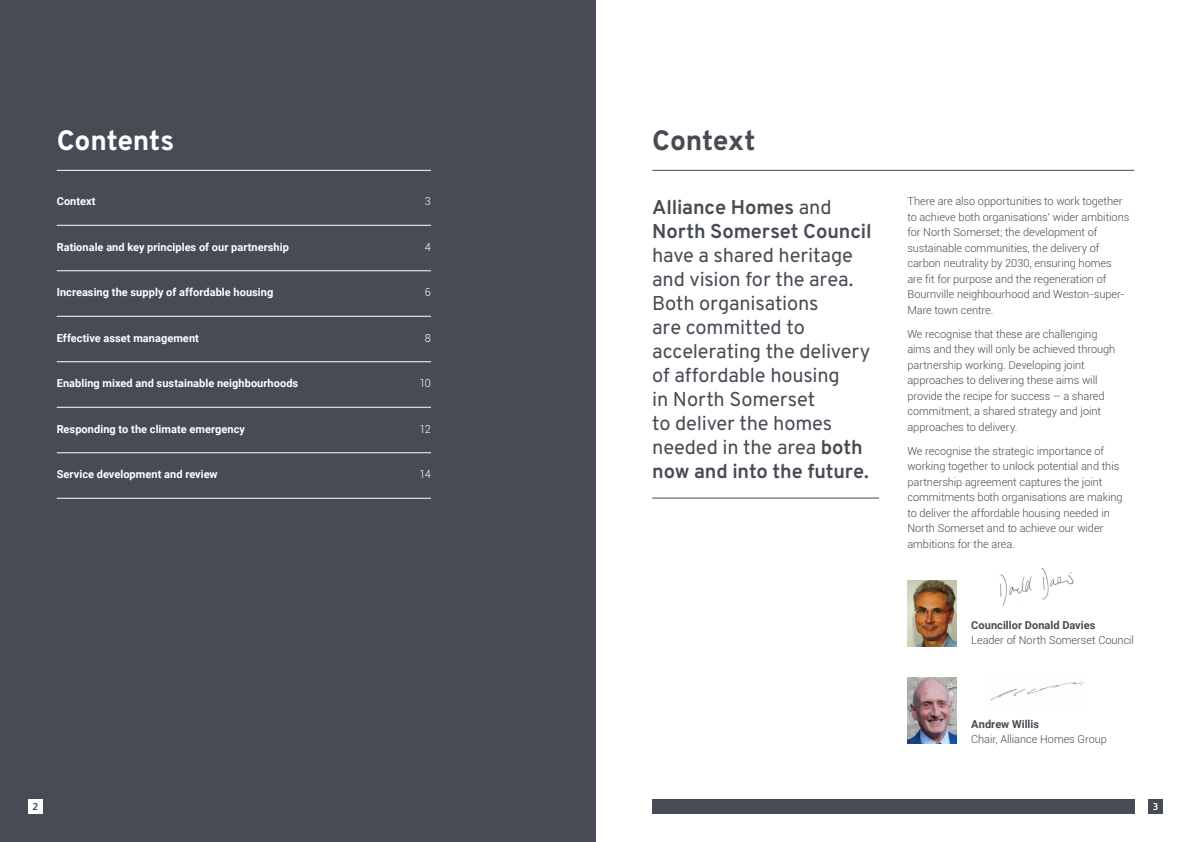
<style>
.page{position:relative;width:1191px;height:842px;background:#fff}
.page>*{position:absolute;margin:0;border:0;box-sizing:border-box;transform-origin:0 0}
.t1{font:800 28px "Overpass";letter-spacing:-.005em;color:#fff}
.t2{font:800 28px "Overpass";letter-spacing:-.005em;color:#464b54}
.t3{font:20px/24px "Overpass";letter-spacing:-.005em;color:#464b54}
.t4{font:300 11px/15.5px "Roboto";letter-spacing:-.005em;color:#464b54}
.t5{font:700 11px "Roboto";letter-spacing:.005em;color:#fff}
.t6{font:300 11px "Roboto";color:#fff}
.t7{font:700 10px "FS Albert";color:#464b54}
.t8{font:700 10px "FS Albert";color:#fff}
.s1{font-weight:700}
</style>
<div class="page">
<div style="left:0;top:0;width:595px;height:842px;background:#464b54"></div>
<hr style="left:57px;top:170px;width:374px;height:1px;background:#fff">
<hr style="left:57px;top:225px;width:374px;height:1px;background:#fff">
<hr style="left:57px;top:270px;width:374px;height:1px;background:#fff">
<hr style="left:57px;top:316px;width:374px;height:1px;background:#fff">
<hr style="left:57px;top:361px;width:374px;height:1px;background:#fff">
<hr style="left:57px;top:407px;width:374px;height:1px;background:#fff">
<hr style="left:57px;top:452px;width:374px;height:1px;background:#fff">
<hr style="left:57px;top:498px;width:374px;height:1px;background:#fff">
<hr style="left:652px;top:170px;width:482px;height:1px;background:#464b54">
<hr style="left:652px;top:498px;width:227px;height:1px;background:#464b54">
<div style="left:28px;top:799px;width:15px;height:15px;background:#fff"></div>
<div style="left:1148px;top:799px;width:14px;height:15px;background:#464b54"></div>
<img style="left:907px;top:580px;width:49px;height:66px">
<img style="left:907px;top:677px;width:49px;height:67px">
<div style="left:652px;top:799px;width:482px;height:15px;background:#464b54"></div>
<img style="left:999px;top:568px;width:75px;height:38px">
<img style="left:990px;top:682px;width:95px;height:19px">
<p class="t1" style="left:57px;top:123px;width:119px">Contents</p>
<p class="t5" style="left:57px;top:194px;width:40px">Context</p>
<p class="t6" style="left:425px;top:194px;width:8px">3</p>
<p class="t5" style="left:57px;top:239px;width:234px">Rationale and key principles of our partnership</p>
<p class="t6" style="left:425px;top:239px;width:8px">4</p>
<p class="t5" style="left:57px;top:285px;width:218px">Increasing the supply of affordable housing</p>
<p class="t6" style="left:425px;top:285px;width:8px">6</p>
<p class="t5" style="left:57px;top:330px;width:144px">Effective asset management</p>
<p class="t6" style="left:425px;top:330px;width:8px">8</p>
<p class="t5" style="left:57px;top:376px;width:243px">Enabling mixed and sustainable neighbourhoods</p>
<p class="t6" style="left:419px;top:376px;width:13px">10</p>
<p class="t5" style="left:57px;top:421px;width:190px">Responding to the climate emergency</p>
<p class="t6" style="left:419px;top:421px;width:13px">12</p>
<p class="t5" style="left:57px;top:466px;width:162px">Service development and review</p>
<p class="t6" style="left:419px;top:467px;width:13px">14</p>
<p class="t2" style="left:652px;top:123px;width:105px">Context</p>
<p class="t3" style="left:652px;top:195px;width:221px"><span class="s1">Alliance Homes</span> and<br><span class="s1">North Somerset Council </span>have a shared heritage and vision for the area.<br>Both organisations<br>are committed to accelerating the delivery of affordable housing<br>in North Somerset<br>to deliver the homes needed in the area <span class="s1">both now and into the future.</span></p>
<p class="t4" style="left:907px;top:193px;width:223px">There are also opportunities to work together to achieve both organisations’ wider ambitions for North Somerset; the development of sustainable communities, the delivery of carbon neutrality by 2030, ensuring homes are fit for purpose and the regeneration of Bournville neighbourhood and Weston-super-Mare town centre.</p>
<p class="t4" style="left:907px;top:326px;width:209px">We recognise that these are challenging aims and they will only be achieved through partnership working. Developing joint approaches to delivering these aims will provide the recipe for success – a shared commitment, a shared strategy and joint approaches to delivery.</p>
<p class="t4" style="left:907px;top:443px;width:217px">We recognise the strategic importance of working together to unlock potential and this partnership agreement captures the joint commitments both organisations are making to deliver the affordable housing needed in North Somerset and to achieve our wider ambitions for the area.</p>
<p class="t4" style="left:971px;top:616px;width:164px"><span class="s1">Councillor Donald Davies<br></span>Leader of North Somerset Council</p>
<p class="t4" style="left:971px;top:716px;width:137px"><span class="s1">Andrew Willis<br></span>Chair, Alliance Homes Group</p>
<p class="t7" style="left:33px;top:799px;width:7px">2</p>
<p class="t8" style="left:1152px;top:799px;width:7px">3</p>
</div>
